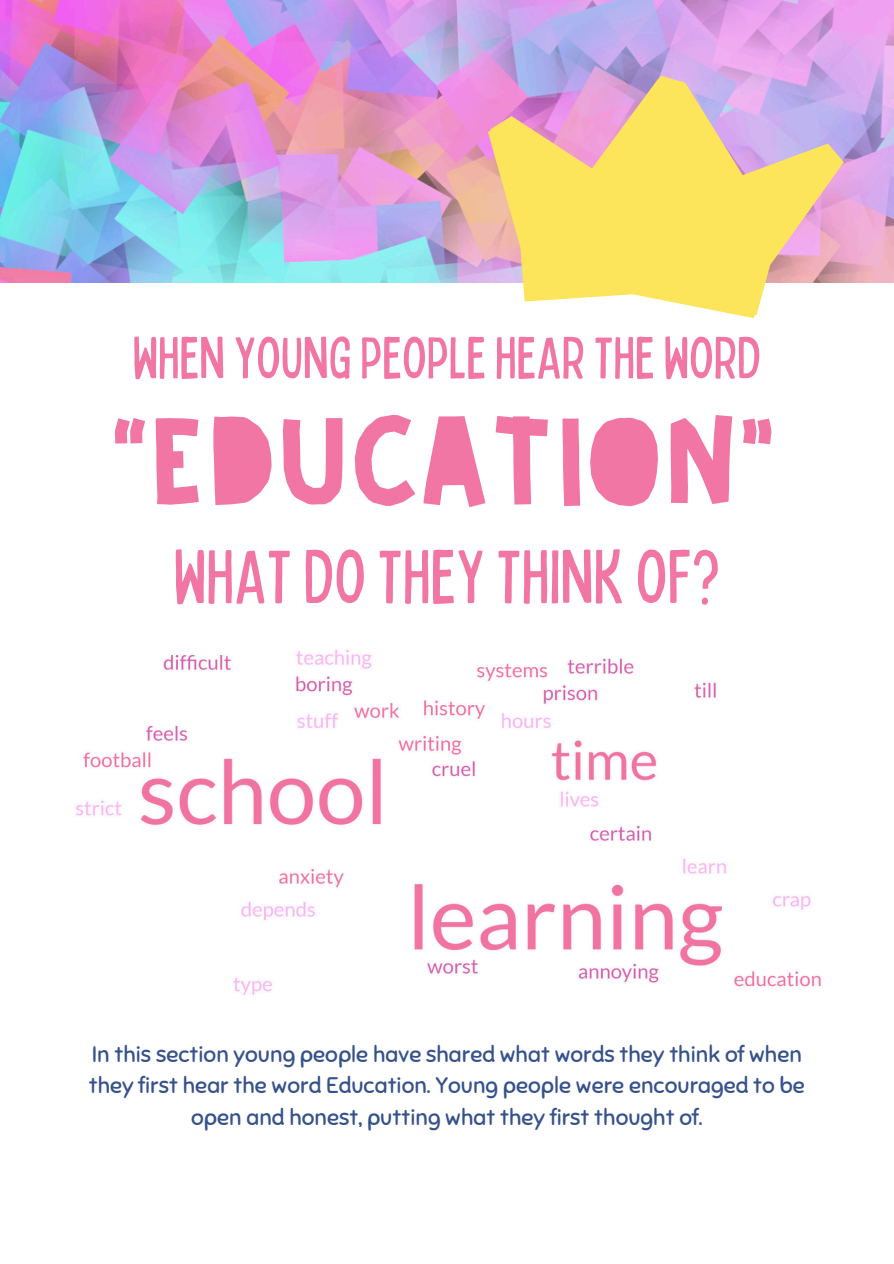
<style>
.page{position:relative;width:894px;height:1264px;background:#fff}
.page>*{position:absolute;margin:0;border:0;box-sizing:border-box;transform-origin:0 0}
.t1{font:118.8px "Paperland";color:#f176a3}
.t2{font:condensed 75.75px "Bobby Jones";color:#f176a3}
.t3{font:condensed 58.95px "Bobby Jones";color:#f176a3}
.t4{font:22.5px/31.5px "Sniglet";color:#36528b;text-align:center}
</style>
<div class="page">
<img style="left:76px;top:650px;width:745px;height:345px">
<img style="left:0;top:0;width:893px;height:282px">
<svg style="left:490px;top:76px;width:353px;height:239px"></svg>
<svg style="left:491px;top:80px;width:349px;height:231px;fill:#fce45b"></svg>
<h1 class="t3" style="left:132px;top:319px;width:629px">WHEN YOUNGPEOPLEHEARTHE WORD</h1>
<h1 class="t1" style="left:114px;top:379px;width:667px">“EDUCATION”</h1>
<h1 class="t2" style="left:173px;top:527px;width:548px">WHAT DO THEYTHINK OF?</h1>
<p class="t4" style="left:89px;top:1038px;width:717px">In this section young people have shared what words they think of when they first hear the word Education. Young people were encouraged to be open and honest, putting what they first thought of.</p>
</div>
